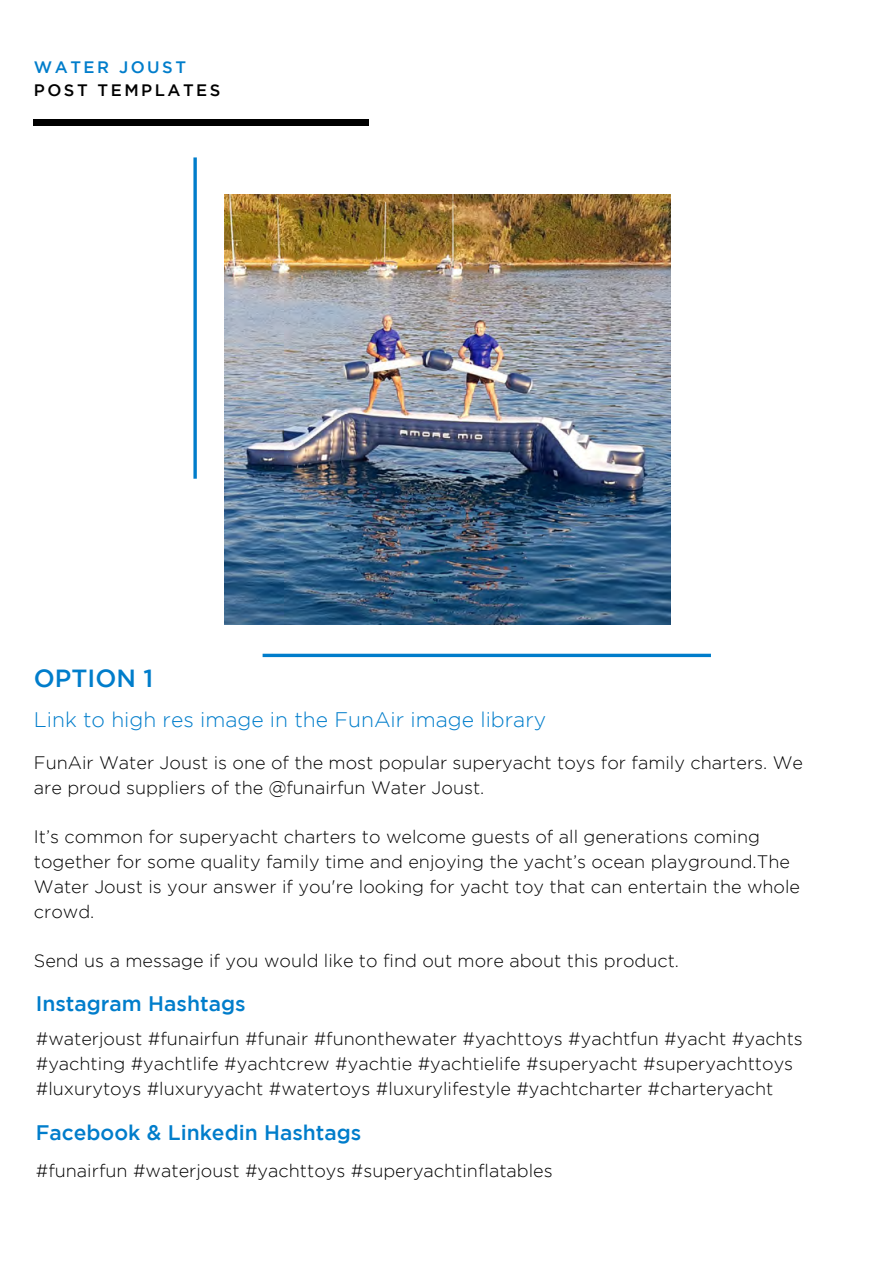
<style>
.page{position:relative;width:894px;height:1264px;background:#fff}
.page>*{position:absolute;margin:0;border:0;box-sizing:border-box;transform-origin:0 0}
.t1{font:500 24.75px "Gotham";color:#007dcb}
.t2{font:500 21px "Gotham";color:#007dcb}
.t3{font:300 21px "Gotham";color:#007dcb}
.t4{font:300 18px/24.8px "Gotham";color:#000}
.t5{font:500 16.5px "Gotham";letter-spacing:.15em;color:#000}
.t6{font:500 16.5px "Gotham";letter-spacing:.15em;color:#007dcb}
</style>
<div class="page">
<svg style="left:193px;top:157px;width:4px;height:321px"></svg>
<svg style="left:262px;top:653px;width:448px;height:4px;background:#2e94d4"></svg>
<img style="left:224px;top:194px;width:445px;height:430px">
<div style="left:33px;top:120px;width:335px;height:5px;background:#000"></div>
<p class="t6" style="left:34px;top:61px;width:154px">WATER JOUST</p>
<p class="t5" style="left:34px;top:84px;width:188px">POST TEMPLATES</p>
<h1 class="t1" style="left:34px;top:669px;width:121px">OPTION 1</h1>
<p class="t3" style="left:34px;top:711px;width:513px">Link to high res image in the FunAir image library</p>
<p class="t4" style="left:34px;top:751px;width:770px">FunAir Water Joust is one of the most popular superyacht toys for family charters. We are proud suppliers of the @funairfun Water Joust.</p>
<p class="t4" style="left:34px;top:825px;width:767px">It’s common for superyacht charters to welcome guests of all generations coming together for some quality family time and enjoying the yacht’s ocean playground.The Water Joust is your answer if you're looking for yacht toy that can entertain the whole crowd.</p>
<p class="t4" style="left:34px;top:949px;width:646px">Send us a message if you would like to find out more about this product.</p>
<p class="t2" style="left:36px;top:995px;width:211px">Instagram Hashtags</p>
<p class="t4" style="left:36px;top:1027px;width:768px">#waterjoust #funairfun #funair #funonthewater #yachttoys #yachtfun #yacht #yachts #yachting #yachtlife #yachtcrew #yachtie #yachtielife #superyacht #superyachttoys #luxurytoys #luxuryyacht #watertoys #luxurylifestyle #yachtcharter #charteryacht</p>
<p class="t2" style="left:36px;top:1124px;width:327px">Facebook &amp; Linkedin Hashtags</p>
<p class="t4" style="left:36px;top:1158px;width:518px">#funairfun #waterjoust #yachttoys #superyachtinflatables</p>
</div>
